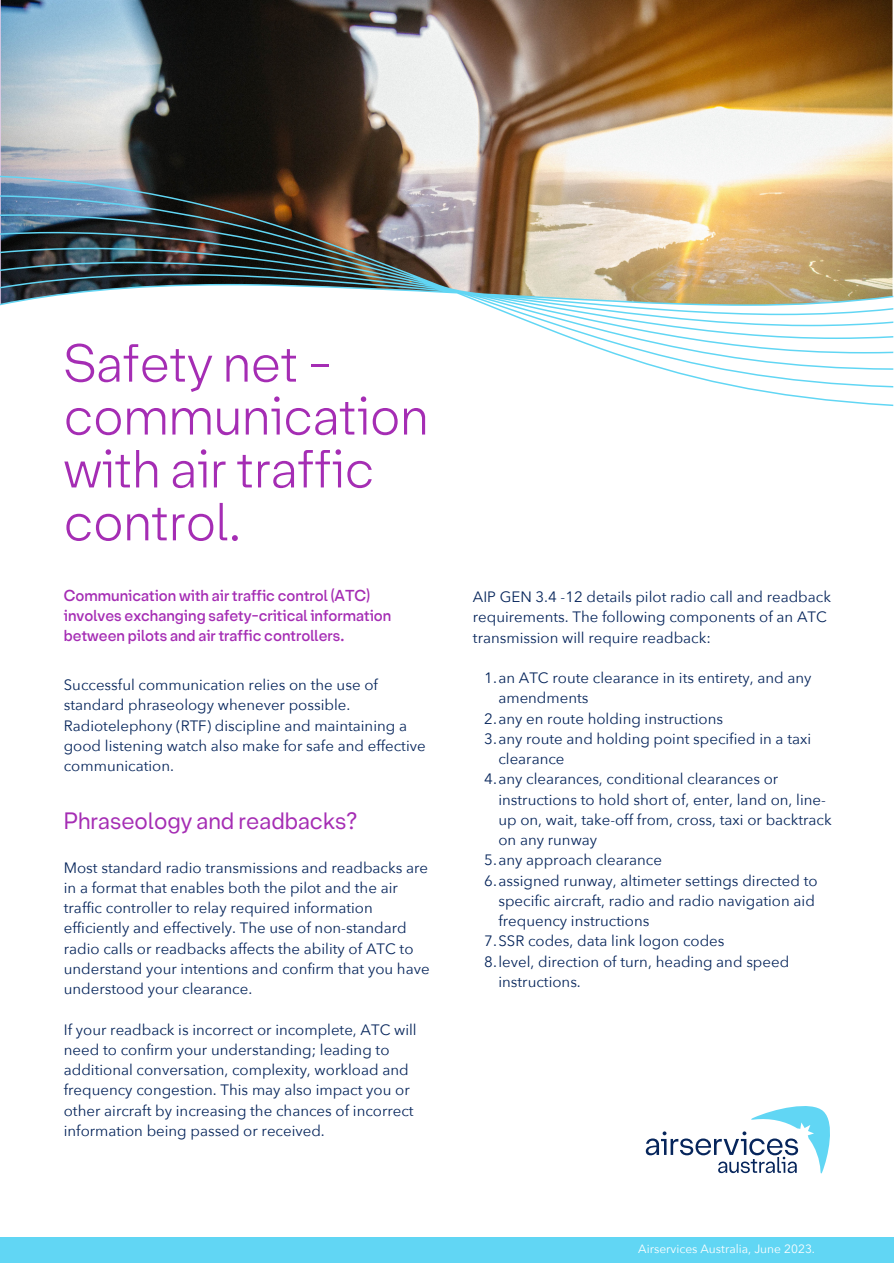
<style>
.page{position:relative;width:894px;height:1264px;background:#fff}
.page>*{position:absolute;margin:0;border:0;box-sizing:border-box;transform-origin:0 0}
.t1{font:51px/52.8px "Friends";color:#a52db4}
.t2{font:22.5px "Friends";color:#a52db4}
.t3{font:15px/20.2px "Avenir Next";color:#06255b}
.t4{font:600 15px/20.2px "Friends";color:#a52db4}
.t5{font:12px "Avenir Next";color:#fff}
</style>
<div class="page">
<img style="left:1px;top:0;width:890px;height:176px">
<div style="left:0;top:1237px;width:893px;height:25px;background:#61d6f4"></div>
<img style="left:0;top:176px;width:893px;height:230px">
<svg style="left:645px;top:1106px;width:185px;height:68px"></svg>
<h4 class="t1" style="left:64px;top:338px;width:366px">Safety net - communication with air traffic control.</h4>
<h1 class="t4" style="left:64px;top:585px;width:329px">Communication with air traffic control (ATC) involves exchanging safety-critical information between pilots and air traffic controllers.</h1>
<h3 class="t3" style="left:64px;top:675px;width:363px">Successful communication relies on the use of standard phraseology whenever possible.<br>Radiotelephony (RTF) discipline and maintaining a good listening watch also make for safe and effective communication.</h3>
<h4 class="t2" style="left:64px;top:806px;width:295px">Phraseology and readbacks?</h4>
<h2 class="t3" style="left:64px;top:857px;width:367px">Most standard radio transmissions and readbacks are in a format that enables both the pilot and the air traffic controller to relay required information efficiently and effectively. The use of non-standard radio calls or readbacks affects the ability of ATC to understand your intentions and confirm that you have understood your clearance.</h2>
<h4 class="t3" style="left:64px;top:1019px;width:354px">If your readback is incorrect or incomplete, ATC will need to confirm your understanding; leading to additional conversation, complexity, workload and frequency congestion. This may also impact you or other aircraft by increasing the chances of incorrect information being passed or received.</h4>
<h4 class="t3" style="left:473px;top:587px;width:359px">AIP GEN 3.4 -12 details pilot radio call and readback requirements. The following components of an ATC transmission will require readback:</h4>
<p class="t3" style="left:498px;top:668px;width:314px;text-indent:-14px">1.an ATC route clearance in its entirety, and any amendments</p>
<p class="t3" style="left:484px;top:708px;width:240px">2.any en route holding instructions</p>
<p class="t3" style="left:498px;top:729px;width:314px;text-indent:-14px">3.any route and holding point specified in a taxi clearance</p>
<p class="t3" style="left:498px;top:769px;width:335px;text-indent:-14px">4.any clearances, conditional clearances or instructions to hold short of, enter, land on, line&shy;up on, wait, take-off from, cross, taxi or backtrack on any runway</p>
<p class="t3" style="left:484px;top:850px;width:179px">5.any approach clearance</p>
<p class="t3" style="left:498px;top:870px;width:321px;text-indent:-14px">6.assigned runway, altimeter settings directed to specific aircraft, radio and radio navigation aid frequency instructions</p>
<p class="t3" style="left:484px;top:931px;width:242px">7.SSR codes, data link logon codes</p>
<p class="t3" style="left:498px;top:951px;width:292px;text-indent:-14px">8.level, direction of turn, heading and speed instructions.</p>
<p class="t5" style="left:638px;top:1241px;width:178px">Airservices Australia, June 2023.</p>
</div>
